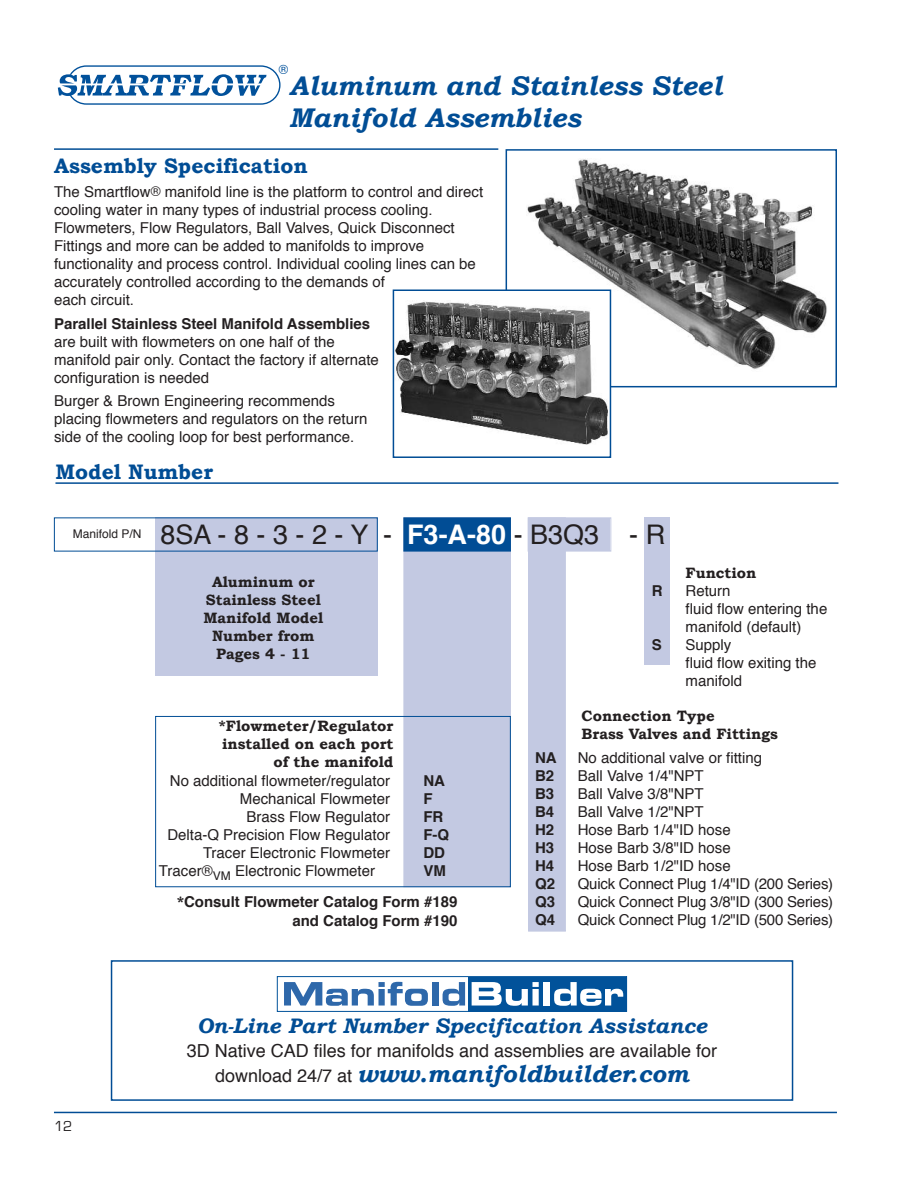
<style>
.page{position:relative;width:918px;height:1188px;background:#fff}
.page>*{position:absolute;margin:0;border:0;box-sizing:border-box;transform-origin:0 0}
.t1{font:italic 700 27px/32.4px "Bookman Old Style";color:#014d95}
.t2{font:27px "Helvetica";color:#231f20}
.t3{font:italic 700 24px "Bookman Old Style";color:#014d95}
.t4{font:italic 700 21px "Bookman Old Style";color:#014d95}
.t5{font:700 21px "Bookman Old Style";color:#014d95}
.t6{font:18px "Helvetica";color:#231f20}
.t7{font:15px/18px "Helvetica";color:#231f20}
.t8{font:700 15px/18px "Bookman Old Style";color:#231f20;text-align:center}
.t9{font:700 15px/18.5px "Helvetica";color:#231f20;text-align:right}
.t10{font:15px "Eurostile";color:#231f20}
.t11{font:12.75px "Helvetica";color:#01519b}
.t12{font:12px "Helvetica";color:#231f20}
.s1{font-size:13.5px}
.s2{font-weight:700;color:#fff}
.s3{font-family:"Bookman Old Style"}
.s4{font-family:"Helvetica";font-weight:400;font-style:normal;font-size:18px;color:#231f20}
</style>
<div class="page">
<hr style="left:54px;top:1112px;width:783px;height:1px;background:#014d95">
<img style="left:526px;top:159px;width:301px;height:212px">
<div style="left:506px;top:149px;width:331px;height:238px;border:2px solid #014d95"></div>
<div style="left:111px;top:960px;width:682px;height:141px;border:2px solid #014d95"></div>
<div style="left:404px;top:518px;width:106px;height:368px;background:#c3c9e2"></div>
<div style="left:404px;top:517px;width:107px;height:370px;border:1px solid #c3c9e2"></div>
<hr style="left:54px;top:148px;width:444px;height:2px;background:#014d95">
<div style="left:278px;top:63px;width:12px;height:12px;border:2px solid #fff;border-radius:50%"></div>
<div style="left:67px;top:65px;width:214px;height:40px;border:1px solid #01519b;border-radius:19px"></div>
<svg style="left:58px;top:74px;width:209px;height:22px"></svg>
<hr style="left:54px;top:83px;width:215px;height:2px;background:#fff">
<div style="left:404px;top:518px;width:106px;height:33px;background:#014d95"></div>
<div style="left:403px;top:517px;width:108px;height:34px;border:1px solid #014d95"></div>
<div style="left:528px;top:518px;width:82px;height:33px;background:#c3c9e2"></div>
<div style="left:528px;top:517px;width:83px;height:34px;border:1px solid #c3c9e2"></div>
<div style="left:644px;top:517px;width:26px;height:148px;background:#c3c9e2"></div>
<div style="left:529px;top:518px;width:36px;height:413px;background:#c3c9e2"></div>
<div style="left:528px;top:517px;width:38px;height:415px;border:1px solid #c3c9e2"></div>
<div style="left:155px;top:517px;width:223px;height:159px;background:#c3c9e2"></div>
<hr style="left:55px;top:482px;width:783px;height:2px;background:#014d95">
<div style="left:155px;top:716px;width:356px;height:171px;border:1px solid #014d95"></div>
<div style="left:277px;top:976px;width:350px;height:36px;border:1px solid #01529a"></div>
<div style="left:469px;top:977px;width:158px;height:34px;background:#01529a"></div>
<svg style="left:284px;top:982px;width:144px;height:24px"></svg>
<div style="left:432px;top:982px;width:6px;height:24px;background:#2e68aa"></div>
<svg style="left:443px;top:982px;width:22px;height:24px"></svg>
<svg style="left:472px;top:982px;width:67px;height:24px"></svg>
<div style="left:544px;top:982px;width:6px;height:24px;background:#fff"></div>
<svg style="left:554px;top:982px;width:69px;height:24px"></svg>
<div style="left:394px;top:291px;width:216px;height:165px;background:#fff"></div>
<img style="left:396px;top:301px;width:212px;height:144px">
<div style="left:393px;top:290px;width:218px;height:168px;border:2px solid #014d95"></div>
<p class="t11" style="left:279px;top:64px;width:11px">®</p>
<h1 class="t1" style="left:289px;top:69px;width:435px">Aluminum and Stainless Steel<br>Manifold Assemblies</h1>
<h3 class="t5" style="left:54px;top:154px;width:255px">Assembly Specification</h3>
<p class="t7" style="left:54px;top:184px;width:431px">The Smartflow<span class="s1">®</span> manifold line is the platform to control and direct cooling water in many types of industrial process cooling.<br>Flowmeters, Flow Regulators, Ball Valves, Quick Disconnect Fittings and more can be added to manifolds to improve functionality and process control. Individual cooling lines can be accurately controlled according to the demands of<br>each circuit.</p>
<p class="t9" style="left:54px;top:315px;width:318px">Parallel Stainless Steel Manifold Assemblies</p>
<p class="t7" style="left:54px;top:334px;width:326px">are built with flowmeters on one half of the manifold pair only. Contact the factory if alternate configuration is needed</p>
<p class="t7" style="left:54px;top:393px;width:315px">Burger &amp; Brown Engineering recommends placing flowmeters and regulators on the return side of the cooling loop for best performance.</p>
<h3 class="t5" style="left:56px;top:459px;width:159px">Model Number</h3>
<p class="t12" style="left:73px;top:529px;width:70px">Manifold P/N</p>
<h1 class="t2" style="left:161px;top:523px;width:506px">8SA-8-3-2-Y - <span class="s2">F3-A-80</span>-B3Q3 -R</h1>
<p class="t8" style="left:203px;top:572px;width:122px">Aluminum or<br>Stainless Steel<br>Manifold Model<br>Number from<br>Pages 4 - 11</p>
<p class="t8" style="left:686px;top:563px;width:72px">Function</p>
<p class="t9" style="left:652px;top:583px;width:12px">R</p>
<p class="t7" style="left:686px;top:583px;width:143px">Return<br>fluid flow entering the manifold (default)</p>
<p class="t9" style="left:652px;top:637px;width:12px">S</p>
<p class="t7" style="left:686px;top:637px;width:132px">Supply<br>fluid flow exiting the manifold</p>
<p class="t8" style="left:582px;top:706px;width:198px;line-height:18.5px;text-align:left">Connection Type<br>Brass Valves and Fittings</p>
<p class="t8" style="left:219px;top:716px;width:176px;text-align:right">*Flowmeter/Regulator installed on each port of the manifold</p>
<p class="t7" style="left:170px;top:773px;width:222px">No additional flowmeter/regulator</p>
<p class="t9" style="left:423px;top:772px;width:23px">NA</p>
<p class="t7" style="left:240px;top:791px;width:152px">Mechanical Flowmeter</p>
<p class="t9" style="left:423px;top:790px;width:11px">F</p>
<p class="t7" style="left:247px;top:809px;width:145px">Brass Flow Regulator</p>
<p class="t9" style="left:423px;top:808px;width:21px">FR</p>
<p class="t7" style="left:167px;top:827px;width:224px">Delta-Q Precision Flow Regulator</p>
<p class="t9" style="left:423px;top:826px;width:27px">F-Q</p>
<p class="t7" style="left:203px;top:845px;width:188px">Tracer Electronic Flowmeter</p>
<p class="t9" style="left:423px;top:844px;width:23px">DD</p>
<p class="t7" style="left:159px;top:863px;width:218px">Tracer®<sub>VM</sub> Electronic Flowmeter</p>
<p class="t9" style="left:423px;top:862px;width:24px">VM</p>
<p class="t9" style="left:535px;top:750px;width:23px">NA</p>
<p class="t7" style="left:578px;top:750px;width:186px">No additional valve or fitting</p>
<p class="t9" style="left:535px;top:768px;width:21px">B2</p>
<p class="t7" style="left:578px;top:768px;width:127px">Ball Valve 1/4"NPT</p>
<p class="t9" style="left:535px;top:786px;width:21px">B3</p>
<p class="t7" style="left:578px;top:786px;width:127px">Ball Valve 3/8"NPT</p>
<p class="t9" style="left:535px;top:804px;width:21px">B4</p>
<p class="t7" style="left:578px;top:804px;width:127px">Ball Valve 1/2"NPT</p>
<p class="t9" style="left:535px;top:822px;width:21px">H2</p>
<p class="t7" style="left:578px;top:822px;width:154px">Hose Barb 1/4"ID hose</p>
<p class="t9" style="left:535px;top:840px;width:21px">H3</p>
<p class="t7" style="left:578px;top:840px;width:154px">Hose Barb 3/8"ID hose</p>
<p class="t9" style="left:535px;top:858px;width:21px">H4</p>
<p class="t7" style="left:578px;top:858px;width:154px">Hose Barb 1/2"ID hose</p>
<p class="t9" style="left:535px;top:876px;width:22px">Q2</p>
<p class="t7" style="left:578px;top:876px;width:257px">Quick Connect Plug 1/4"ID (200 Series)</p>
<p class="t9" style="left:535px;top:894px;width:22px">Q3</p>
<p class="t7" style="left:578px;top:894px;width:257px">Quick Connect Plug 3/8"ID (300 Series)</p>
<p class="t9" style="left:535px;top:912px;width:22px">Q4</p>
<p class="t7" style="left:578px;top:912px;width:257px">Quick Connect Plug 1/2"ID (500 Series)</p>
<p class="t9" style="left:177px;top:894px;width:282px"><span class="s3">*</span>Consult Flowmeter Catalog Form #189 and Catalog Form #190</p>
<p class="t10" style="left:54px;top:1119px;width:20px">12</p>
<h3 class="t4" style="left:197px;top:1013px;width:511px">On-Line Part Number Specification Assistance</h3>
<p class="t6" style="left:187px;top:1043px;width:532px">3D Native CAD files for manifolds and assemblies are available for</p>
<h2 class="t3" style="left:215px;top:1059px;width:475px"><span class="s4">download 24/7 at</span> www.manifoldbuilder.com</h2>
</div>
